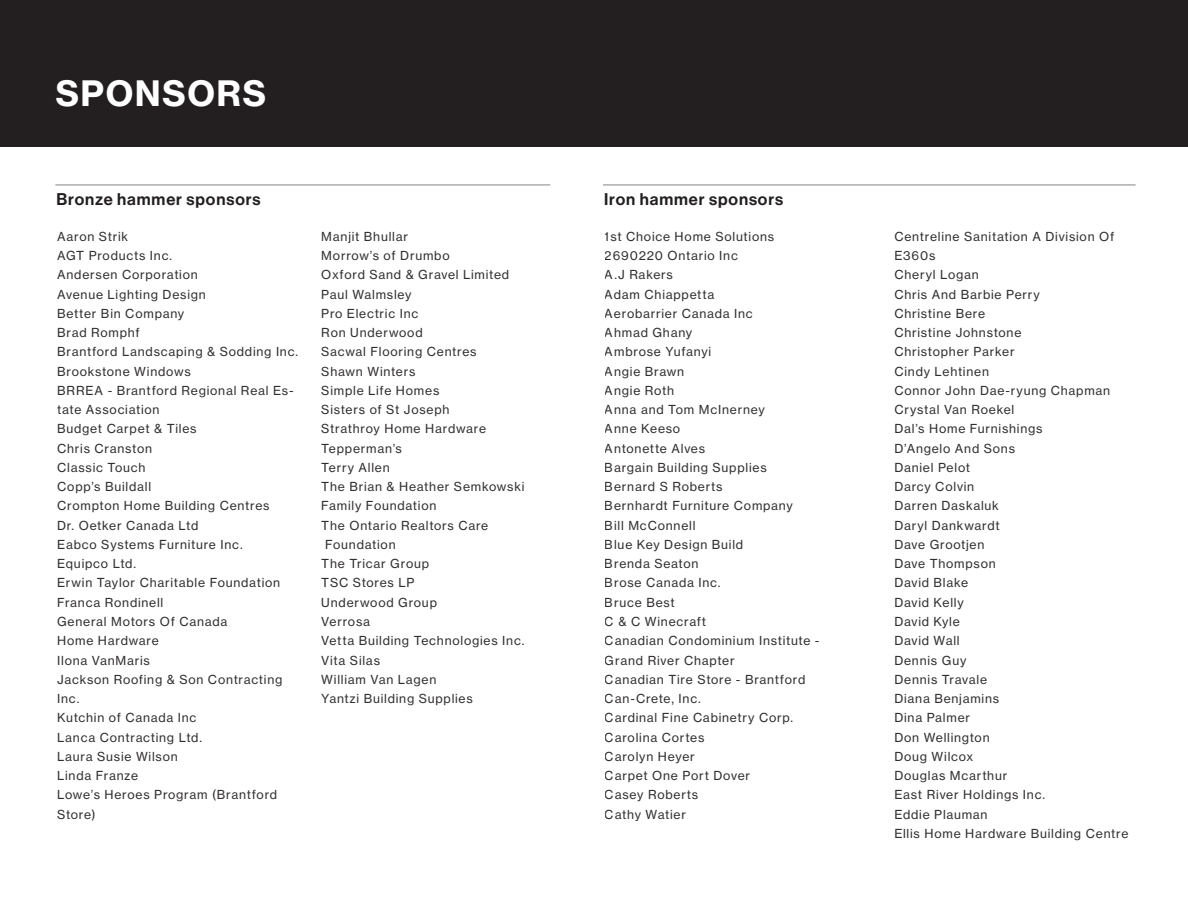
<style>
.page{position:relative;width:1188px;height:918px;background:#fff}
.page>*{position:absolute;margin:0;border:0;box-sizing:border-box;transform-origin:0 0}
.t1{font:34.5px "N Haas Grotesk TX Pro 75 Bd";letter-spacing:.04em;color:#fff}
.t2{font:16.65px "N Haas Grotesk DS Pro 65 Md";letter-spacing:.055em;color:#231f20}
.t3{font:12.3px/19.2px "N Haas Grotesk TX Pro 55 Rg";letter-spacing:.065em;color:#231f20}
</style>
<div class="page">
<hr style="left:55px;top:185px;width:495px;height:1px;background:#231f20">
<hr style="left:603px;top:185px;width:533px;height:1px;background:#231f20">
<div style="left:0;top:0;width:1188px;height:146px;background:#231f20"></div>
<p class="t1" style="left:55px;top:72px;width:212px">SPONSORS</p>
<p class="t2" style="left:56px;top:189px;width:206px">Bronze hammer sponsors</p>
<p class="t3" style="left:57px;top:227px;width:242px">Aaron Strik<br>AGT Products Inc.<br>Andersen Corporation<br>Avenue Lighting Design<br>Better Bin Company<br>Brad Romphf<br>Brantford Landscaping &amp; Sodding Inc.<br>Brookstone Windows<br>BRREA - Brantford Regional Real Es&shy;tate Association<br>Budget Carpet &amp; Tiles<br>Chris Cranston<br>Classic Touch<br>Copp’s Buildall<br>Crompton Home Building Centres<br>Dr. Oetker Canada Ltd<br>Eabco Systems Furniture Inc.<br>Equipco Ltd.<br>Erwin Taylor Charitable Foundation<br>Franca Rondinell<br>General Motors Of Canada<br>Home Hardware<br>Ilona VanMaris<br>Jackson Roofing &amp; Son Contracting<br>Inc.<br>Kutchin of Canada Inc<br>Lanca Contracting Ltd.<br>Laura Susie Wilson<br>Linda Franze<br>Lowe’s Heroes Program (Brantford<br>Store)</p>
<p class="t3" style="left:321px;top:227px;width:88px">Manjit Bhullar</p>
<p class="t3" style="left:321px;top:246px;width:130px">Morrow’s of Drumbo</p>
<p class="t3" style="left:321px;top:265px;width:189px">Oxford Sand &amp; Gravel Limited</p>
<p class="t3" style="left:321px;top:284px;width:92px">Paul Walmsley</p>
<p class="t3" style="left:321px;top:304px;width:99px">Pro Electric Inc</p>
<p class="t3" style="left:321px;top:323px;width:103px">Ron Underwood</p>
<p class="t3" style="left:321px;top:342px;width:157px">Sacwal Flooring Centres</p>
<p class="t3" style="left:321px;top:361px;width:96px">Shawn Winters</p>
<p class="t3" style="left:321px;top:381px;width:120px">Simple Life Homes</p>
<p class="t3" style="left:321px;top:400px;width:130px">Sisters of St Joseph</p>
<p class="t3" style="left:321px;top:419px;width:166px">Strathroy Home Hardware</p>
<p class="t3" style="left:321px;top:439px;width:82px">Tepperman’s</p>
<p class="t3" style="left:321px;top:458px;width:70px">Terry Allen</p>
<p class="t3" style="left:321px;top:477px;width:205px">The Brian &amp; Heather Semkowski</p>
<p class="t3" style="left:321px;top:496px;width:117px">Family Foundation</p>
<p class="t3" style="left:321px;top:516px;width:169px">The Ontario Realtors Care</p>
<p class="t3" style="left:325px;top:535px;width:72px">Foundation</p>
<p class="t3" style="left:321px;top:554px;width:109px">The Tricar Group</p>
<p class="t3" style="left:321px;top:573px;width:95px">TSC Stores LP</p>
<p class="t3" style="left:321px;top:593px;width:117px">Underwood Group</p>
<p class="t3" style="left:321px;top:612px;width:50px">Verrosa</p>
<p class="t3" style="left:321px;top:631px;width:205px">Vetta Building Technologies Inc.</p>
<p class="t3" style="left:321px;top:650px;width:60px">Vita Silas</p>
<p class="t3" style="left:321px;top:670px;width:117px">William Van Lagen</p>
<p class="t3" style="left:321px;top:689px;width:153px">Yantzi Building Supplies</p>
<p class="t2" style="left:604px;top:189px;width:181px">Iron hammer sponsors</p>
<p class="t3" style="left:605px;top:227px;width:216px">1st Choice Home Solutions<br>2690220 Ontario Inc<br>A.J Rakers<br>Adam Chiappetta<br>Aerobarrier Canada Inc<br>Ahmad Ghany<br>Ambrose Yufanyi<br>Angie Brawn<br>Angie Roth<br>Anna and Tom McInerney<br>Anne Keeso<br>Antonette Alves<br>Bargain Building Supplies<br>Bernard S Roberts<br>Bernhardt Furniture Company<br>Bill McConnell<br>Blue Key Design Build<br>Brenda Seaton<br>Brose Canada Inc.<br>Bruce Best<br>C &amp; C Winecraft<br>Canadian Condominium Institute -<br>Grand River Chapter<br>Canadian Tire Store - Brantford<br>Can-Crete, Inc.<br>Cardinal Fine Cabinetry Corp.<br>Carolina Cortes<br>Carolyn Heyer<br>Carpet One Port Dover<br>Casey Roberts<br>Cathy Watier</p>
<p class="t3" style="left:894px;top:227px;width:236px">Centreline Sanitation A Division Of<br>E360s<br>Cheryl Logan<br>Chris And Barbie Perry<br>Christine Bere<br>Christine Johnstone<br>Christopher Parker<br>Cindy Lehtinen<br>Connor John Dae-ryung Chapman<br>Crystal Van Roekel<br>Dal’s Home Furnishings<br>D’Angelo And Sons<br>Daniel Pelot<br>Darcy Colvin<br>Darren Daskaluk<br>Daryl Dankwardt<br>Dave Grootjen<br>Dave Thompson<br>David Blake<br>David Kelly<br>David Kyle<br>David Wall<br>Dennis Guy<br>Dennis Travale<br>Diana Benjamins<br>Dina Palmer<br>Don Wellington<br>Doug Wilcox<br>Douglas Mcarthur<br>East River Holdings Inc.<br>Eddie Plauman<br>Ellis Home Hardware Building Centre</p>
</div>
